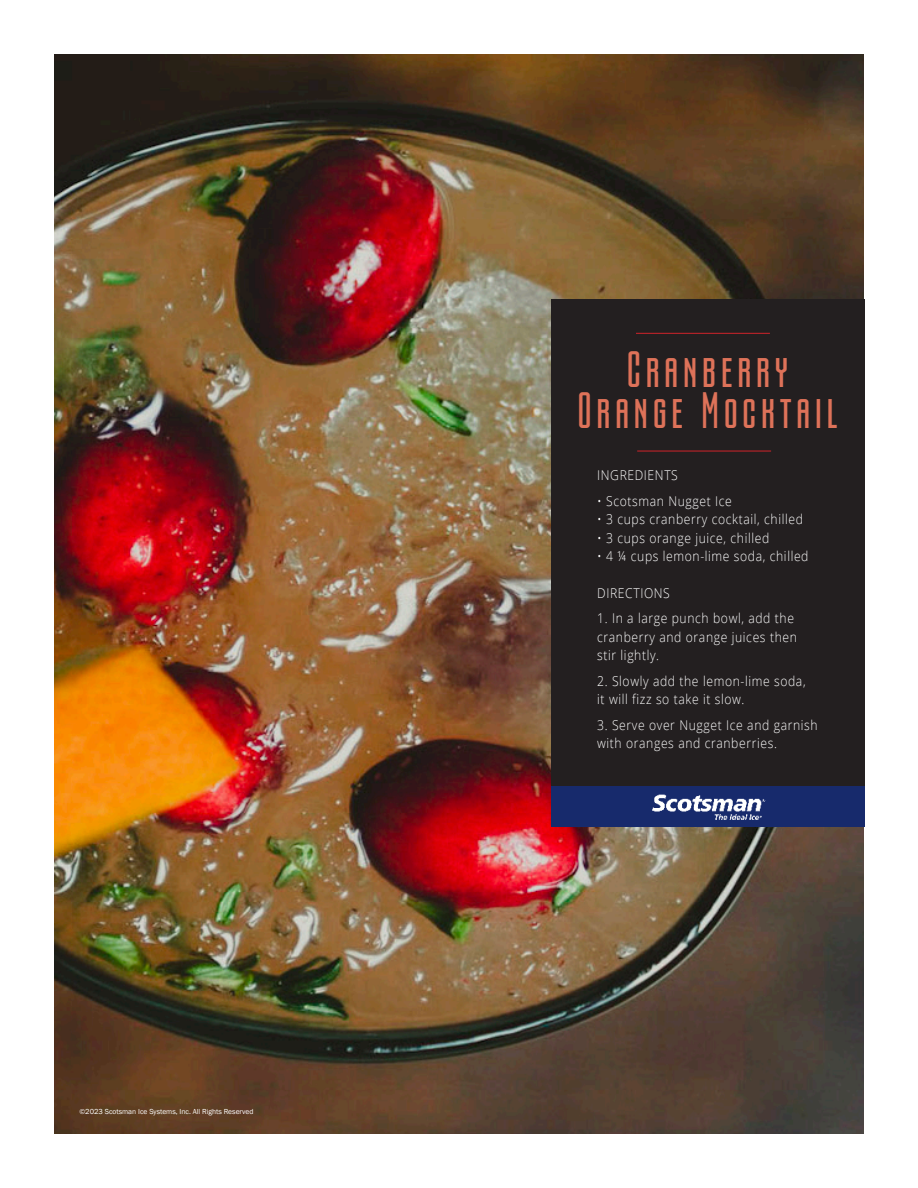
<style>
.page{position:relative;width:918px;height:1188px;background:#fff}
.page>*{position:absolute;margin:0;border:0;box-sizing:border-box;transform-origin:0 0}
.t1{font:48.75px/41.1px "Being Love Sans";letter-spacing:.075em;color:#de7259;text-align:center}
.t2{font:300 13.5px/18.5px "Open Sans";letter-spacing:.05em;color:#fff;scale:.9 1}
.t3{font:7.5px "Franklin Gothic";color:#fff}
</style>
<div class="page">
<img style="left:54px;top:54px;width:810px;height:1080px">
<div style="left:552px;top:299px;width:313px;height:512px;background:#231f20"></div>
<div style="left:552px;top:786px;width:313px;height:41px;background:#172a6c"></div>
<img style="left:652px;top:794px;width:114px;height:26px">
<hr style="left:637px;top:451px;width:134px;height:1px;background:#d1232a">
<hr style="left:636px;top:333px;width:134px;height:1px;background:#d1232a">
<p class="t3" style="left:80px;top:1107px;width:175px">©2023 Scotsman Ice Systems, Inc. All Rights Reserved</p>
<p class="t1" style="left:577px;top:349px;width:262px">Cranberry<br>Orange Mocktail</p>
<p class="t2" style="left:597px;top:466px;width:91px">INGREDIENTS</p>
<p class="t2" style="left:597px;top:491px;width:151px">• Scotsman Nugget Ice</p>
<p class="t2" style="left:597px;top:510px;width:230px">• 3 cups cranberry cocktail, chilled</p>
<p class="t2" style="left:597px;top:528px;width:193px">• 3 cups orange juice, chilled</p>
<p class="t2" style="left:597px;top:547px;width:236px">• 4 ¼ cups lemon-lime soda, chilled</p>
<p class="t2" style="left:597px;top:584px;width:82px">DIRECTIONS</p>
<p class="t2" style="left:597px;top:609px;width:223px">1. In a large punch bowl, add the cranberry and orange juices then stir lightly.</p>
<p class="t2" style="left:597px;top:671px;width:233px">2. Slowly add the lemon-lime soda, it will fizz so take it slow.</p>
<p class="t2" style="left:597px;top:715px;width:246px">3. Serve over Nugget Ice and garnish with oranges and cranberries.</p>
</div>
